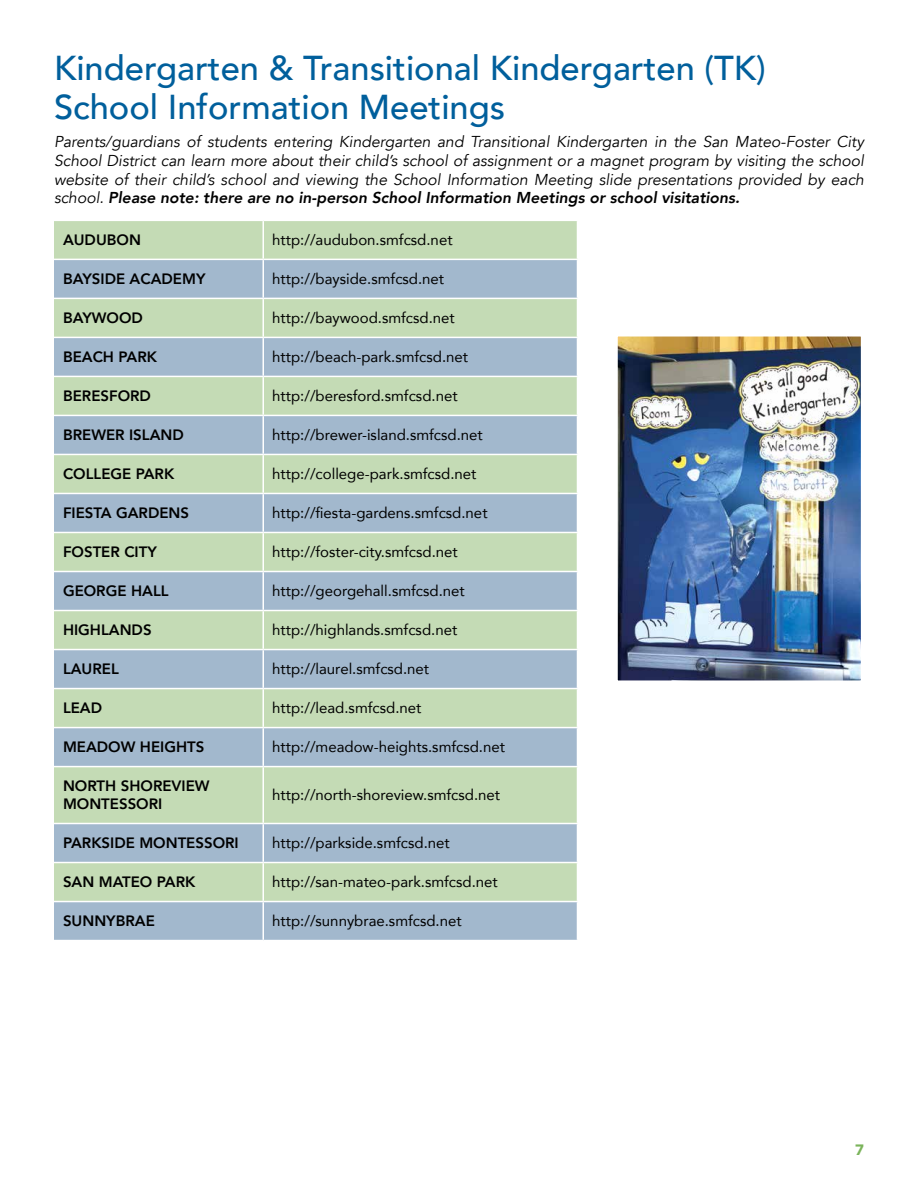
<style>
.page{position:relative;width:918px;height:1188px;background:#fff}
.page>*{position:absolute;margin:0;border:0;box-sizing:border-box;transform-origin:0 0}
.t1{font:500 34.5px/39px "Avenir";color:#005f9c}
.t2{font:italic 15.75px/18.9px "Avenir";color:#000;text-align:justify}
.t3{font:15px "Avenir";color:#000}
.t4{font:800 15px/18px "Avenir";color:#000}
.t5{font:900 15px "Avenir";color:#7bb45b}
.s1{font-weight:800}
</style>
<div class="page">
<div style="left:54px;top:221px;width:523px;height:38px;background:#c4dbb5"></div>
<svg style="left:54px;top:260px;width:523px;height:680px;background:#b3c9c2"></svg>
<hr style="left:262px;top:221px;width:2px;height:38px;background:#fff">
<hr style="left:262px;top:260px;width:2px;height:38px;background:#fff">
<hr style="left:54px;top:298px;width:209px;height:1px;background:#fff">
<hr style="left:263px;top:298px;width:315px;height:1px;background:#fff">
<hr style="left:262px;top:299px;width:2px;height:38px;background:#fff">
<hr style="left:54px;top:337px;width:209px;height:1px;background:#fff">
<hr style="left:263px;top:337px;width:315px;height:1px;background:#fff">
<hr style="left:262px;top:338px;width:2px;height:38px;background:#fff">
<hr style="left:54px;top:376px;width:209px;height:1px;background:#fff">
<hr style="left:263px;top:376px;width:315px;height:1px;background:#fff">
<hr style="left:262px;top:377px;width:2px;height:38px;background:#fff">
<hr style="left:54px;top:415px;width:209px;height:1px;background:#fff">
<hr style="left:263px;top:415px;width:315px;height:1px;background:#fff">
<hr style="left:262px;top:416px;width:2px;height:38px;background:#fff">
<hr style="left:54px;top:454px;width:209px;height:1px;background:#fff">
<hr style="left:263px;top:454px;width:315px;height:1px;background:#fff">
<hr style="left:262px;top:455px;width:2px;height:38px;background:#fff">
<hr style="left:54px;top:493px;width:209px;height:1px;background:#fff">
<hr style="left:263px;top:493px;width:315px;height:1px;background:#fff">
<hr style="left:262px;top:494px;width:2px;height:38px;background:#fff">
<hr style="left:54px;top:532px;width:209px;height:1px;background:#fff">
<hr style="left:263px;top:532px;width:315px;height:1px;background:#fff">
<hr style="left:262px;top:533px;width:2px;height:38px;background:#fff">
<hr style="left:54px;top:571px;width:209px;height:1px;background:#fff">
<hr style="left:263px;top:571px;width:315px;height:1px;background:#fff">
<hr style="left:262px;top:572px;width:2px;height:38px;background:#fff">
<hr style="left:54px;top:610px;width:209px;height:1px;background:#fff">
<hr style="left:263px;top:610px;width:315px;height:1px;background:#fff">
<hr style="left:262px;top:611px;width:2px;height:38px;background:#fff">
<hr style="left:54px;top:649px;width:209px;height:1px;background:#fff">
<hr style="left:263px;top:649px;width:315px;height:1px;background:#fff">
<hr style="left:262px;top:650px;width:2px;height:38px;background:#fff">
<hr style="left:54px;top:688px;width:209px;height:1px;background:#fff">
<hr style="left:263px;top:688px;width:315px;height:1px;background:#fff">
<hr style="left:262px;top:689px;width:2px;height:38px;background:#fff">
<hr style="left:54px;top:727px;width:209px;height:1px;background:#fff">
<hr style="left:263px;top:727px;width:315px;height:1px;background:#fff">
<hr style="left:262px;top:728px;width:2px;height:38px;background:#fff">
<hr style="left:54px;top:766px;width:209px;height:1px;background:#fff">
<hr style="left:263px;top:766px;width:315px;height:1px;background:#fff">
<hr style="left:262px;top:767px;width:2px;height:56px;background:#fff">
<hr style="left:54px;top:823px;width:209px;height:1px;background:#fff">
<hr style="left:263px;top:823px;width:315px;height:1px;background:#fff">
<hr style="left:262px;top:824px;width:2px;height:38px;background:#fff">
<hr style="left:54px;top:862px;width:209px;height:1px;background:#fff">
<hr style="left:263px;top:862px;width:315px;height:1px;background:#fff">
<hr style="left:262px;top:863px;width:2px;height:38px;background:#fff">
<hr style="left:54px;top:901px;width:209px;height:1px;background:#fff">
<hr style="left:263px;top:901px;width:315px;height:1px;background:#fff">
<hr style="left:262px;top:902px;width:2px;height:38px;background:#fff">
<img style="left:617px;top:336px;width:244px;height:345px">
<h1 class="t1" style="left:54px;top:46px;width:713px">Kindergarten &amp; Transitional Kindergarten (TK)<br>School Information Meetings</h1>
<p class="t2" style="left:54px;top:132px;width:812px">Parents/guardians of students entering Kindergarten and Transitional Kindergarten in the San Mateo-Foster City School District can learn more about their child’s school of assignment or a magnet program by visiting the school website of their child’s school and viewing the School Information Meeting slide presentations provided by each school. <span class="s1">Please note: there are no in-person School Information Meetings or school visitations.</span></p>
<p class="t4" style="left:63px;top:231px;width:80px">AUDUBON</p>
<p class="t3" style="left:272px;top:228px;width:182px">http://audubon.smfcsd.net</p>
<p class="t4" style="left:63px;top:270px;width:144px">BAYSIDE ACADEMY</p>
<p class="t3" style="left:272px;top:267px;width:174px">http://bayside.smfcsd.net</p>
<p class="t4" style="left:63px;top:309px;width:81px">BAYWOOD</p>
<p class="t3" style="left:272px;top:306px;width:184px">http://baywood.smfcsd.net</p>
<p class="t4" style="left:63px;top:348px;width:96px">BEACH PARK</p>
<p class="t3" style="left:272px;top:345px;width:197px">http://beach-park.smfcsd.net</p>
<p class="t4" style="left:63px;top:387px;width:90px">BERESFORD</p>
<p class="t3" style="left:272px;top:384px;width:187px">http://beresford.smfcsd.net</p>
<p class="t4" style="left:63px;top:426px;width:122px">BREWER ISLAND</p>
<p class="t3" style="left:272px;top:423px;width:212px">http://brewer-island.smfcsd.net</p>
<p class="t4" style="left:63px;top:465px;width:113px">COLLEGE PARK</p>
<p class="t3" style="left:272px;top:462px;width:206px">http://college-park.smfcsd.net</p>
<p class="t4" style="left:63px;top:504px;width:128px">FIESTA GARDENS</p>
<p class="t3" style="left:272px;top:501px;width:217px">http://fiesta-gardens.smfcsd.net</p>
<p class="t4" style="left:63px;top:543px;width:95px">FOSTER CITY</p>
<p class="t3" style="left:272px;top:540px;width:187px">http://foster-city.smfcsd.net</p>
<p class="t4" style="left:63px;top:582px;width:107px">GEORGE HALL</p>
<p class="t3" style="left:272px;top:579px;width:194px">http://georgehall.smfcsd.net</p>
<p class="t4" style="left:63px;top:621px;width:90px">HIGHLANDS</p>
<p class="t3" style="left:272px;top:618px;width:187px">http://highlands.smfcsd.net</p>
<p class="t4" style="left:63px;top:660px;width:57px">LAUREL</p>
<p class="t3" style="left:272px;top:657px;width:159px">http://laurel.smfcsd.net</p>
<p class="t4" style="left:63px;top:699px;width:41px">LEAD</p>
<p class="t3" style="left:272px;top:696px;width:151px">http://lead.smfcsd.net</p>
<p class="t4" style="left:63px;top:738px;width:143px">MEADOW HEIGHTS</p>
<p class="t3" style="left:272px;top:735px;width:234px">http://meadow-heights.smfcsd.net</p>
<p class="t4" style="left:63px;top:777px;width:148px">NORTH SHOREVIEW<br>MONTESSORI</p>
<p class="t3" style="left:272px;top:783px;width:229px">http://north-shoreview.smfcsd.net</p>
<p class="t4" style="left:63px;top:834px;width:177px">PARKSIDE MONTESSORI</p>
<p class="t3" style="left:272px;top:831px;width:179px">http://parkside.smfcsd.net</p>
<p class="t4" style="left:63px;top:873px;width:134px">SAN MATEO PARK</p>
<p class="t3" style="left:272px;top:870px;width:227px">http://san-mateo-park.smfcsd.net</p>
<p class="t4" style="left:63px;top:912px;width:93px">SUNNYBRAE</p>
<p class="t3" style="left:272px;top:909px;width:191px">http://sunnybrae.smfcsd.net</p>
<p class="t5" style="left:855px;top:1137px;width:10px">7</p>
</div>
